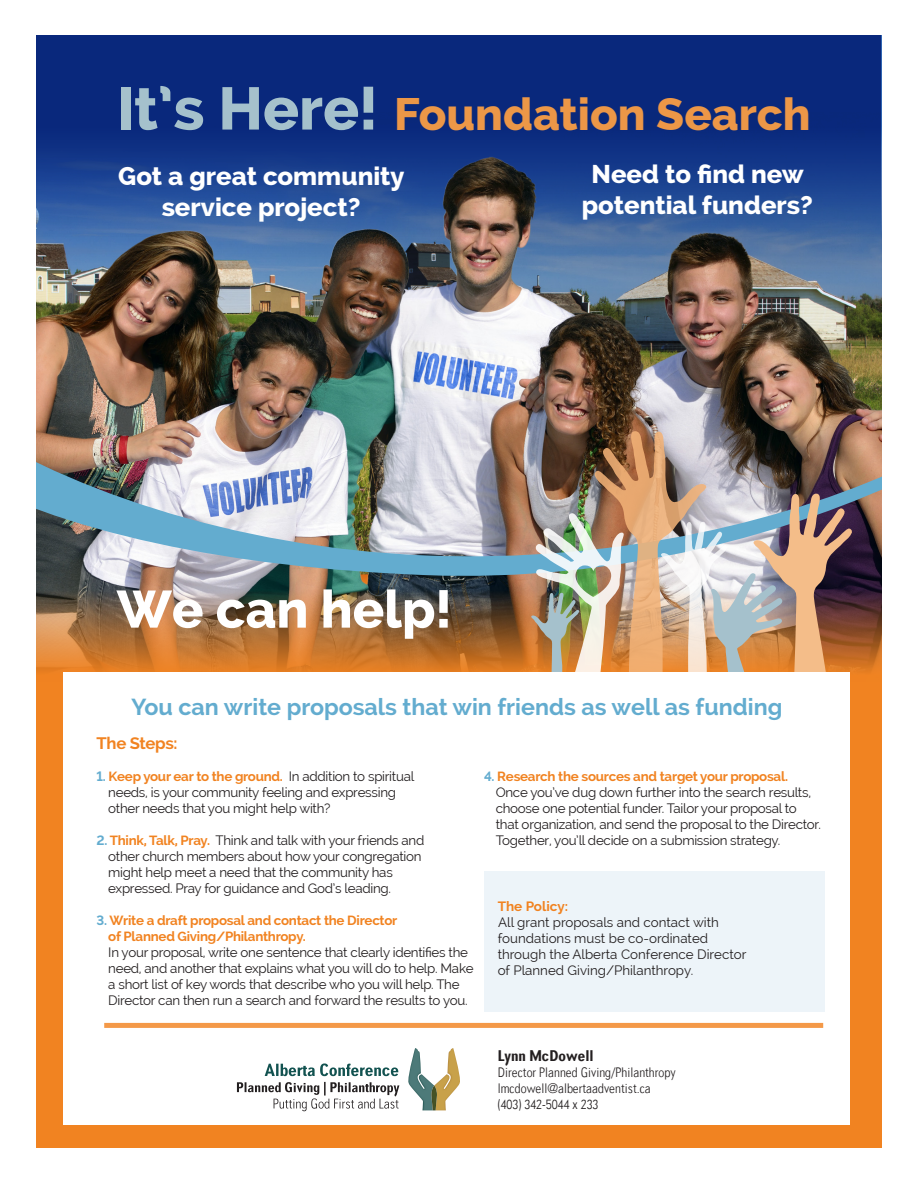
<style>
.page{position:relative;width:918px;height:1188px;background:#fff}
.page>*{position:absolute;margin:0;border:0;box-sizing:border-box;transform-origin:0 0}
.t1{font:800 59.85px "Raleway";color:#a5c1cc}
.t2{font:800 52.35px "Raleway";color:#fff}
.t3{font:800 45.6px "Raleway";color:#ec9747}
.t4{font:800 25.8px/30.9px "Raleway";color:#fff;text-align:center}
.t5{font:700 23.25px "Raleway";color:#63accf}
.t6{font:700 16.65px "Raleway";letter-spacing:-.02em;color:#f18321}
.t7{font:700 condensed 15px "Advent";color:#231f20}
.t8{font:700 13.5px "Raleway";color:#f18321}
.t9{font:13.35px/16px "Raleway";letter-spacing:-.02em;color:#231f20}
.t10{font:13.35px/16px "Raleway";color:#231f20}
.t11{font:300 condensed 13.35px "Advent";color:#231f20}
.t12{font:700 13.35px/16px "Raleway";letter-spacing:-.02em;color:#f18321}
.s1{font-weight:700;color:#63accf}
.s2{font-weight:700;color:#f18321}
.s3{color:#63accf}
</style>
<div class="page">
<div style="left:36px;top:35px;width:845px;height:587px;background:#09287c"></div>
<div style="left:36px;top:429px;width:845px;height:719px;background:#f18321"></div>
<img style="left:36px;top:150px;width:845px;height:531px">
<img style="left:36px;top:410px;width:845px;height:173px">
<img style="left:531px;top:431px;width:322px;height:250px">
<div style="left:64px;top:673px;width:786px;height:452px;background:#fff"></div>
<div style="left:484px;top:871px;width:341px;height:141px;background:#edf4f9"></div>
<svg style="left:265px;top:1063px;width:133px;height:13px"></svg>
<img style="left:408px;top:1048px;width:52px;height:62px">
<img style="left:431px;top:1086px;width:6px;height:24px">
<svg style="left:237px;top:1082px;width:162px;height:29px"></svg>
<div style="left:104px;top:1023px;width:719px;height:5px;background:#f49948"></div>
<p class="t1" style="left:117px;top:75px;width:262px">It’s Here!</p>
<p class="t3" style="left:394px;top:88px;width:418px">Foundation Search</p>
<p class="t4" style="left:582px;top:159px;width:233px">Need to find new potential funders?</p>
<p class="t4" style="left:118px;top:161px;width:288px">Got a great community</p>
<p class="t4" style="left:162px;top:191px;width:200px">service project?</p>
<p class="t2" style="left:117px;top:579px;width:336px">We can help!</p>
<p class="t5" style="left:131px;top:694px;width:653px">You can write proposals that win friends as well as funding</p>
<p class="t6" style="left:97px;top:734px;width:82px">The Steps:</p>
<p class="t9" style="left:108px;top:768px;width:307px;text-indent:-12px"><span class="s1">1.</span> <span class="s2">Keep your ear to the ground.</span> In addition to spiritual needs, is your community feeling and expressing other needs that you might help with?</p>
<p class="t9" style="left:108px;top:832px;width:317px;text-indent:-12px"><span class="s1">2.</span> <span class="s2">Think, Talk, Pray.</span> Think and talk with your friends and other church members about how your congregation might help meet a need that the community has expressed. Pray for guidance and God’s leading.</p>
<p class="t12" style="left:108px;top:913px;width:290px;text-indent:-12px"><span class="s3">3.</span> Write a draft proposal and contact the Director of Planned Giving/Philanthropy.</p>
<p class="t9" style="left:108px;top:945px;width:367px">In your proposal, write one sentence that clearly identifies the need, and another that explains what you will do to help. Make a short list of key words that describe who you will help. The Director can then run a search and forward the results to you.</p>
<p class="t9" style="left:496px;top:768px;width:327px;text-indent:-12px"><span class="s1">4.</span> <span class="s2">Research the sources and target your proposal.<br></span>Once you’ve dug down further into the search results, choose one potential funder. Tailor your proposal to that organization, and send the proposal to the Director.<br>Together, you’ll decide on a submission strategy.</p>
<p class="t8" style="left:498px;top:899px;width:72px">The Policy:</p>
<p class="t10" style="left:498px;top:914px;width:250px">All grant proposals and contact with foundations must be co-ordinated through the Alberta Conference Director of Planned Giving/Philanthropy.</p>
<p class="t7" style="left:498px;top:1046px;width:97px">Lynn McDowell</p>
<p class="t11" style="left:498px;top:1064px;width:179px">Director Planned Giving/Philanthropy</p>
<p class="t11" style="left:498px;top:1080px;width:155px">lmcdowell@albertaadventist.ca</p>
<p class="t11" style="left:498px;top:1096px;width:102px">(403) 342-5044 x 233</p>
</div>
